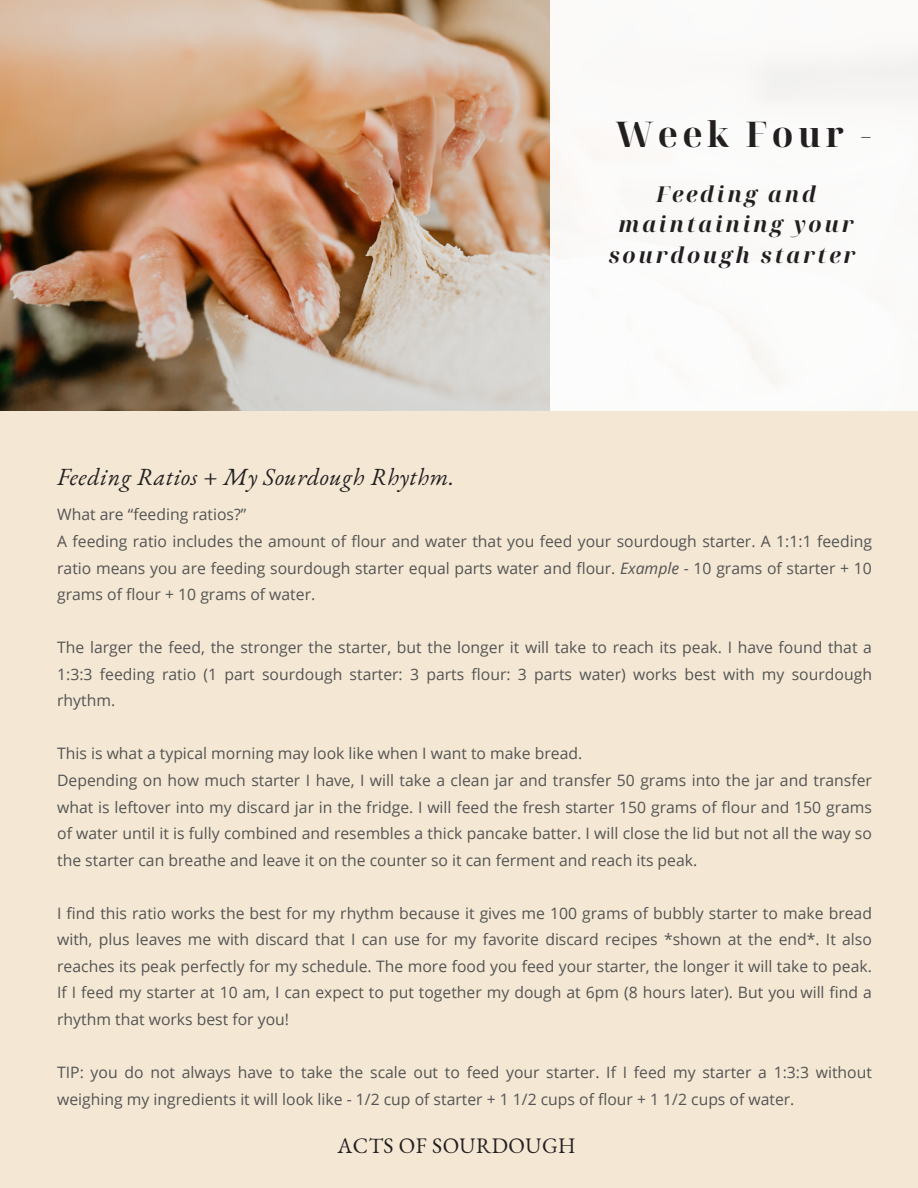
<style>
.page{position:relative;width:918px;height:1188px;background:#f4e8d4}
.page>*{position:absolute;margin:0;border:0;box-sizing:border-box;transform-origin:0 0}
.t1{font:700 35.4px "Noto Serif Display";letter-spacing:.12em;color:#231f20}
.t2{font:italic 24px "EB Garamond";letter-spacing:.02em;color:#231f20}
.t3{font:italic 700 21.9px/30.3px "Noto Serif Display";letter-spacing:.12em;color:#231f20;text-align:center}
.t4{font:21.6px "EB Garamond";letter-spacing:.02em;color:#231f20}
.t5{font:15.75px/26.5px "Open Sans";color:#545454}
.s1{font-style:italic}
</style>
<div class="page">
<img style="left:0;top:0;width:550px;height:411px">
<div style="left:550px;top:0;width:368px;height:411px;background:#fff"></div>
<h1 class="t1" style="left:616px;top:109px;width:257px">Week Four <span class="s1">-</span></h1>
<h3 class="t3" style="left:609px;top:180px;width:248px">Feeding and maintaining your sourdough starter</h3>
<h2 class="t2" style="left:57px;top:461px;width:399px">Feeding Ratios + My Sourdough Rhythm.</h2>
<p class="t5" style="left:57px;top:501px;width:816px">What are “feeding ratios?”<br>A feeding ratio includes the amount of flour and water that you feed your sourdough starter. A 1:1:1 feeding ratio means you are feeding sourdough starter equal parts water and flour. <span class="s1">Example</span> - 10 grams of starter + 10 grams of flour + 10 grams of water.</p>
<p class="t5" style="left:57px;top:634px;width:816px;text-align:justify">The larger the feed, the stronger the starter, but the longer it will take to reach its peak. I have found that a 1:3:3 feeding ratio (1 part sourdough starter: 3 parts flour: 3 parts water) works best with my sourdough rhythm.</p>
<p class="t5" style="left:57px;top:740px;width:816px">This is what a typical morning may look like when I want to make bread.<br>Depending on how much starter I have, I will take a clean jar and transfer 50 grams into the jar and transfer what is leftover into my discard jar in the fridge. I will feed the fresh starter 150 grams of flour and 150 grams of water until it is fully combined and resembles a thick pancake batter. I will close the lid but not all the way so the starter can breathe and leave it on the counter so it can ferment and reach its peak.</p>
<p class="t5" style="left:57px;top:899px;width:816px;text-align:justify">I find this ratio works the best for my rhythm because it gives me 100 grams of bubbly starter to make bread with, plus leaves me with discard that I can use for my favorite discard recipes *shown at the end*. It also reaches its peak perfectly for my schedule. The more food you feed your starter, the longer it will take to peak.<br>If I feed my starter at 10 am, I can expect to put together my dough at 6pm (8 hours later). But you will find a rhythm that works best for you!</p>
<p class="t5" style="left:57px;top:1059px;width:816px">TIP: you do not always have to take the scale out to feed your starter. If I feed my starter a 1:3:3 without weighing my ingredients it will look like - 1/2 cup of starter + 1 1/2 cups of flour + 1 1/2 cups of water.</p>
<h3 class="t4" style="left:337px;top:1132px;width:240px">ACTS OF SOURDOUGH</h3>
</div>
